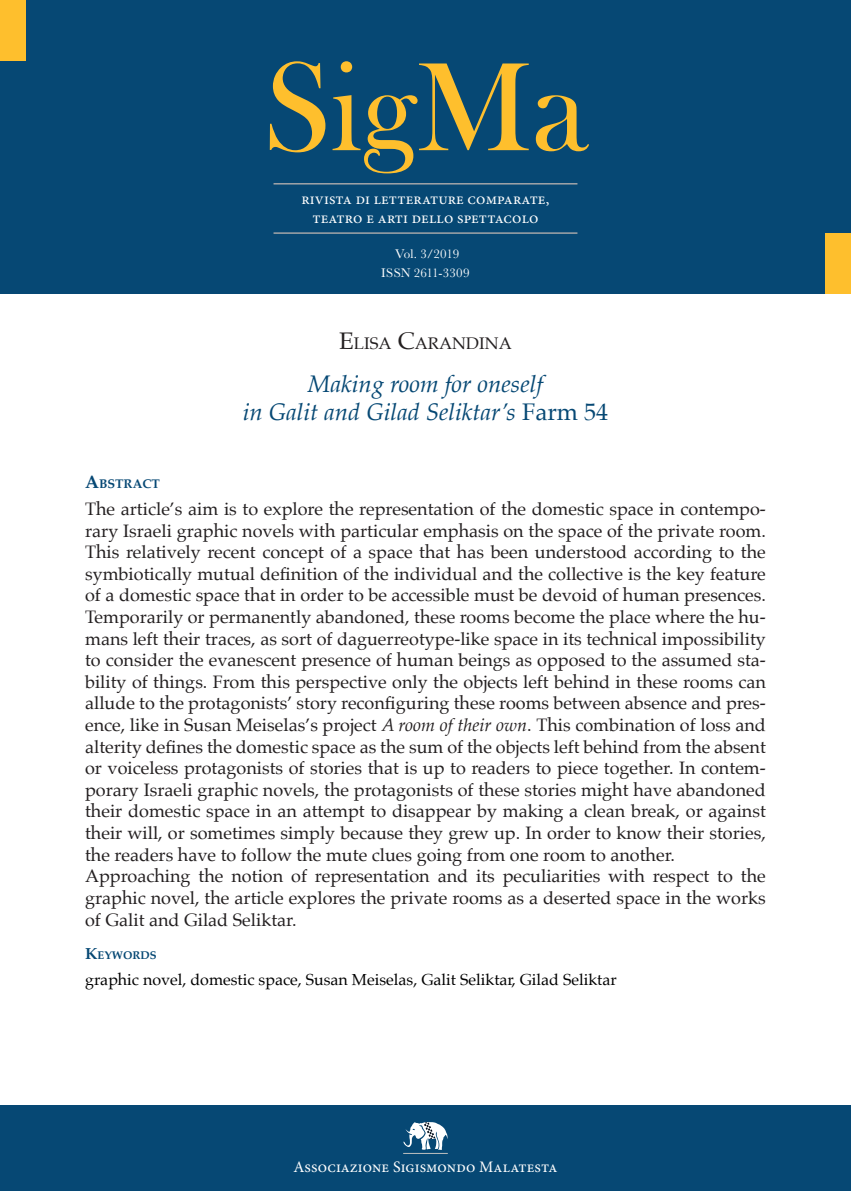
<style>
.page{position:relative;width:851px;height:1191px;background:#fff}
.page>*{position:absolute;margin:0;border:0;box-sizing:border-box;transform-origin:0 0}
.t1{font:130px "Bask Old Face";color:#febf2d}
.t2{font:italic 24px/28.8px "Palatino";color:#064874;text-align:center}
.t3{font:18px/21.6px "Palatino";color:#231f20}
.t4{font:16.8px "Palatino";color:#231f20}
.t5{font:16px/19.2px "Minion Pro";letter-spacing:.005em;color:#fff;text-align:center}
.t6{font:16px "Palatino";color:#000}
.t7{font:13px/19.6px "Baskerville";letter-spacing:.01em;color:#fff;text-align:center}
.t8{font:700 12.6px "Palatino";color:#064874}
.t9{font:700 11.2px "Palatino";color:#064874}
.s1{font-size:24px}
.s2{font-style:normal}
.s3{font-size:18px}
.s4{font-style:italic}
.s5{font-size:16px}
</style>
<div class="page">
<div style="left:0;top:0;width:850px;height:293px;background:#064874"></div>
<div style="left:0;top:0;width:26px;height:61px;background:#febf2d"></div>
<div style="left:825px;top:233px;width:25px;height:60px;background:#febf2d"></div>
<hr style="left:273px;top:183px;width:304px;height:1px;background:#a2a5a8">
<hr style="left:273px;top:232px;width:304px;height:2px;background:#a2a5a8">
<div style="left:0;top:1106px;width:850px;height:85px;background:#064874"></div>
<hr style="left:403px;top:1153px;width:44px;height:1px;background:#bec0bf">
<svg style="left:403px;top:1122px;width:44px;height:28px"></svg>
<h1 class="t1" style="left:263px;top:36px;width:325px">SigMa</h1>
<p class="t5" style="left:301px;top:189px;width:249px">rivista di letterature comparate, teatro e arti dello spettacolo</p>
<p class="t7" style="left:381px;top:244px;width:90px">Vol. 3/2019<br>ISSN 2611-3309</p>
<p class="t4" style="left:339px;top:329px;width:174px"><span class="s1">E</span>LISA <span class="s1">C</span>ARANDINA</p>
<h2 class="t2" style="left:243px;top:369px;width:366px">Making room for oneself<br>in Galit and Gilad Seliktar’s <span class="s2">Farm 54</span></h2>
<p class="t8" style="left:85px;top:472px;width:76px"><span class="s3">A</span>BSTRACT</p>
<p class="t3" style="left:85px;top:498px;width:682px">The article’s aim is to explore the representation of the domestic space in contempo&shy;rary Israeli graphic novels with particular emphasis on the space of the private room.<br>This relatively recent concept of a space that has been understood according to the symbiotically mutual definition of the individual and the collective is the key feature of a domestic space that in order to be accessible must be devoid of human presences.<br>Temporarily or permanently abandoned, these rooms become the place where the hu&shy;mans left their traces, as sort of daguerreotype-like space in its technical impossibility to consider the evanescent presence of human beings as opposed to the assumed sta&shy;bility of things. From this perspective only the objects left behind in these rooms can allude to the protagonists’ story reconfiguring these rooms between absence and pres&shy;ence, like in Susan Meiselas’s project <span class="s4">A room of their own</span>. This combination of loss and alterity defines the domestic space as the sum of the objects left behind from the absent or voiceless protagonists of stories that is up to readers to piece together. In contem&shy;porary Israeli graphic novels, the protagonists of these stories might have abandoned their domestic space in an attempt to disappear by making a clean break, or against their will, or sometimes simply because they grew up. In order to know their stories, the readers have to follow the mute clues going from one room to another.<br>Approaching the notion of representation and its peculiarities with respect to the graphic novel, the article explores the private rooms as a deserted space in the works of Galit and Gilad Seliktar.</p>
<p class="t9" style="left:85px;top:945px;width:73px"><span class="s5">K</span>EYWORDS</p>
<p class="t6" style="left:85px;top:971px;width:533px">graphic novel, domestic space, Susan Meiselas, Galit Seliktar, Gilad Seliktar</p>
<p class="t5" style="left:293px;top:1157px;width:265px">Associazione Sigismondo Malatesta</p>
</div>
